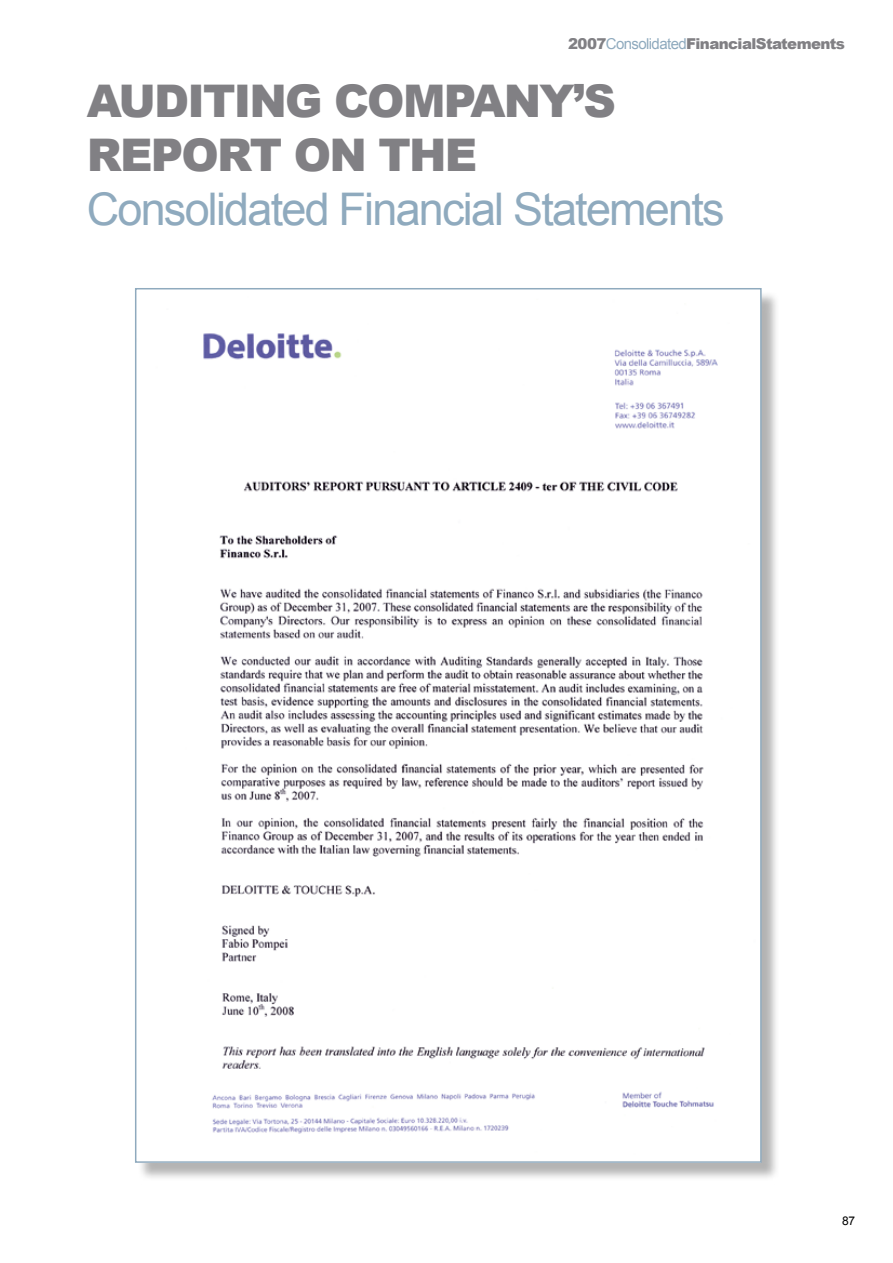
<style>
.page{position:relative;width:893px;height:1263px;background:#fff}
.page>*{position:absolute;margin:0;border:0;box-sizing:border-box;transform-origin:0 0}
.t1{font:45px "Arial";letter-spacing:-.04em;color:#8faabe}
.t2{font:900 45px/54px "Arial";letter-spacing:-.04em;color:#818084}
.t3{font:900 15px "Arial";letter-spacing:-.04em;color:#818084}
.t4{font:12px "Arial";color:#000}
.s1{font-weight:400;color:#8faabe}
</style>
<div class="page">
<div style="left:137px;top:290px;width:650px;height:897px;background:#000;opacity:.3"></div>
<img style="left:138px;top:291px;width:621px;height:869px">
<p class="t3" style="left:568px;top:33px;width:278px">2007<span class="s1">Consolidated</span>FinancialStatements</p>
<h1 class="t2" style="left:87px;top:73px;width:530px">AUDITING COMPANY’S<br>REPORT ON THE</h1>
<h1 class="t1" style="left:87px;top:179px;width:639px">Consolidated Financial Statements</h1>
<p class="t4" style="left:842px;top:1212px;width:15px">87</p>
</div>
